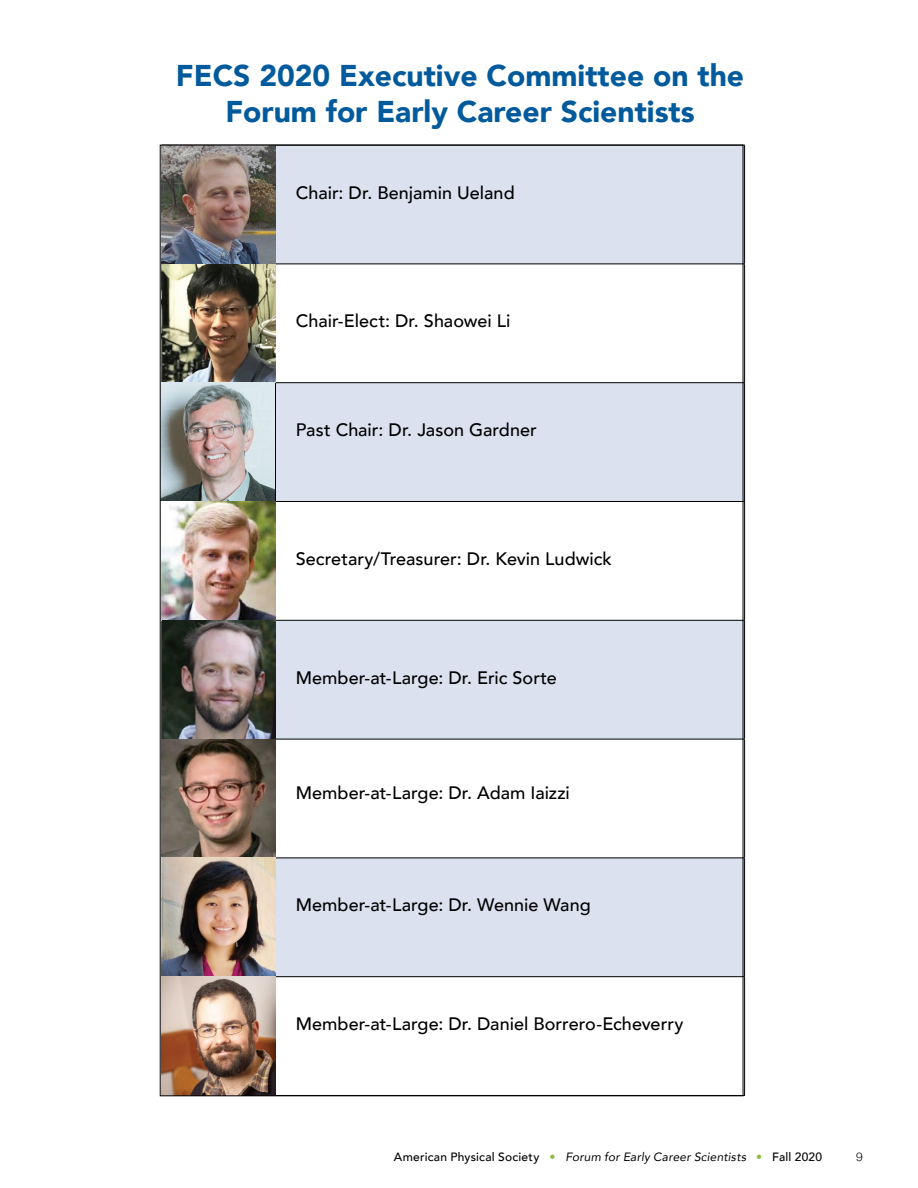
<style>
.page{position:relative;width:918px;height:1188px;background:#fff}
.page>*{position:absolute;margin:0;border:0;box-sizing:border-box;transform-origin:0 0}
.t1{font:900 30px/35.8px "Avenir";color:#005a9c;text-align:center}
.t2{font:500 18px "Avenir";letter-spacing:.005em;color:#000}
.t3{font:500 12px "Avenir";letter-spacing:.02em;color:#000}
.t4{font:300 12px "Helvetica Neue";color:#000}
.s1{color:#8cbd3f}
.s2{font-weight:400;font-style:italic}
</style>
<div class="page">
<svg style="left:276px;top:146px;width:468px;height:830px;fill:#dbe1ef"></svg>
<hr style="left:275px;top:145px;width:470px;height:1px;background:#000">
<hr style="left:275px;top:145px;width:1px;height:119px;background:#000">
<hr style="left:744px;top:145px;width:1px;height:119px;background:#000">
<hr style="left:275px;top:264px;width:470px;height:1px;background:#000">
<hr style="left:275px;top:264px;width:1px;height:118px;background:#000">
<hr style="left:744px;top:264px;width:1px;height:118px;background:#000">
<hr style="left:275px;top:382px;width:470px;height:1px;background:#000">
<hr style="left:275px;top:383px;width:1px;height:118px;background:#000">
<hr style="left:744px;top:383px;width:1px;height:118px;background:#000">
<hr style="left:275px;top:501px;width:470px;height:1px;background:#000">
<hr style="left:275px;top:502px;width:1px;height:118px;background:#000">
<hr style="left:744px;top:502px;width:1px;height:118px;background:#000">
<hr style="left:275px;top:620px;width:470px;height:1px;background:#000">
<hr style="left:275px;top:621px;width:1px;height:118px;background:#000">
<hr style="left:744px;top:621px;width:1px;height:118px;background:#000">
<hr style="left:275px;top:739px;width:470px;height:1px;background:#000">
<hr style="left:275px;top:739px;width:1px;height:119px;background:#000">
<hr style="left:744px;top:739px;width:1px;height:119px;background:#000">
<hr style="left:275px;top:858px;width:470px;height:1px;background:#000">
<hr style="left:275px;top:858px;width:1px;height:118px;background:#000">
<hr style="left:744px;top:858px;width:1px;height:118px;background:#000">
<hr style="left:275px;top:976px;width:470px;height:1px;background:#000">
<hr style="left:275px;top:977px;width:1px;height:118px;background:#000">
<hr style="left:744px;top:977px;width:1px;height:118px;background:#000">
<hr style="left:275px;top:1095px;width:470px;height:1px;background:#000">
<img style="left:162px;top:147px;width:113px;height:947px">
<h1 class="t1" style="left:176px;top:57px;width:570px">FECS 2020 Executive Committee on the<br>Forum for Early Career Scientists</h1>
<p class="t2" style="left:296px;top:177px;width:220px">Chair: Dr. Benjamin Ueland</p>
<p class="t2" style="left:296px;top:306px;width:216px">Chair-Elect: Dr. Shaowei Li</p>
<p class="t2" style="left:296px;top:414px;width:243px">Past Chair: Dr. Jason Gardner</p>
<p class="t2" style="left:296px;top:543px;width:318px">Secretary/Treasurer: Dr. Kevin Ludwick</p>
<p class="t2" style="left:296px;top:662px;width:263px">Member-at-Large: Dr. Eric Sorte</p>
<p class="t2" style="left:296px;top:777px;width:276px">Member-at-Large: Dr. Adam Iaizzi</p>
<p class="t2" style="left:296px;top:890px;width:296px">Member-at-Large: Dr. Wennie Wang</p>
<p class="t2" style="left:296px;top:1008px;width:389px">Member-at-Large: Dr. Daniel Borrero-Echeverry</p>
<p class="t3" style="left:394px;top:1147px;width:430px">American Physical Society <span class="s1">•</span> <span class="s2">Forum for Early Career Scientists</span> <span class="s1">•</span> Fall 2020</p>
<p class="t4" style="left:856px;top:1147px;width:8px">9</p>
</div>
